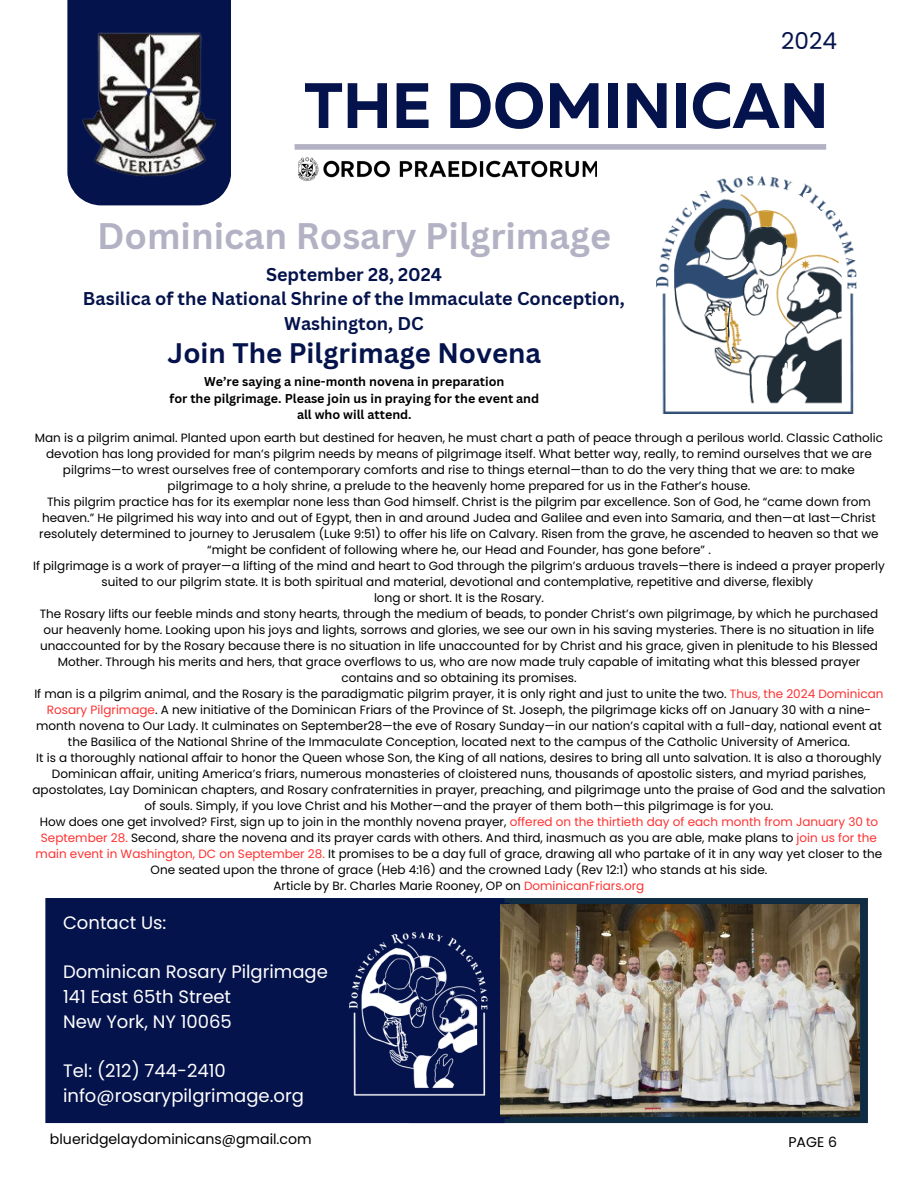
<style>
.page{position:relative;width:918px;height:1188px;background:#fff}
.page>*{position:absolute;margin:0;border:0;box-sizing:border-box;transform-origin:0 0}
.t1{font:700 64.05px "Muller";color:#05134c}
.t2{font:700 36px "Canva Sans";color:#b3b2c4}
.t3{font:700 27.6px "Canva Sans";color:#05134c}
.t4{font:23.1px "Poppins";color:#05134c}
.t5{font:18px/24.8px "Poppins";color:#fff}
.t6{font:700 18px/24.8px "Canva Sans";color:#05134c;text-align:center}
.t7{font:14.1px "Poppins";color:#000}
.t8{font:700 12.45px "Canva Sans";color:#000}
.t9{font:12px/16px "Poppins";color:#000;text-align:center}
.s1{color:#ff3131}
</style>
<div class="page">
<div style="left:67px;top:0;width:164px;height:205px;background:#05134c"></div>
<div style="left:295px;top:144px;width:531px;height:6px;background:#b3b2c4"></div>
<svg style="left:504px;top:898px;width:364px;height:225px;background:#172e40"></svg>
<img style="left:83px;top:24px;width:133px;height:157px">
<img style="left:656px;top:176px;width:201px;height:238px">
<img style="left:298px;top:158px;width:298px;height:22px">
<svg style="left:45px;top:898px;width:459px;height:225px;background:#111e54"></svg>
<img style="left:501px;top:905px;width:358px;height:211px">
<p class="t4" style="left:781px;top:25px;width:57px">2024</p>
<p class="t1" style="left:304px;top:79px;width:526px">THE DOMINICAN</p>
<p class="t2" style="left:97px;top:211px;width:516px">Dominican Rosary Pilgrimage</p>
<p class="t6" style="left:83px;top:261px;width:543px">September 28, 2024<br>Basilica of the National Shrine of the Immaculate Conception,<br>Washington, DC</p>
<p class="t3" style="left:168px;top:334px;width:375px">Join The Pilgrimage Novena</p>
<h4 class="t8" style="left:204px;top:372px;width:302px">We’re saying a nine-month novena in preparation</h4>
<h4 class="t8" style="left:169px;top:389px;width:371px">for the pilgrimage. Please join us in praying for the event and</h4>
<h4 class="t8" style="left:297px;top:406px;width:116px">all who will attend.</h4>
<h1 class="t9" style="left:35px;top:430px;width:850px">Man is a pilgrim animal. Planted upon earth but destined for heaven, he must chart a path of peace through a perilous world. Classic Catholic devotion has long provided for man’s pilgrim needs by means of pilgrimage itself. What better way, really, to remind ourselves that we are pilgrims—to wrest ourselves free of contemporary comforts and rise to things eternal—than to do the very thing that we are: to make pilgrimage to a holy shrine, a prelude to the heavenly home prepared for us in the Father’s house.</h1>
<p class="t9" style="left:39px;top:494px;width:841px">This pilgrim practice has for its exemplar none less than God himself. Christ is the pilgrim par excellence. Son of God, he “came down from heaven.” He pilgrimed his way into and out of Egypt, then in and around Judea and Galilee and even into Samaria, and then—at last—Christ resolutely determined to journey to Jerusalem (Luke 9:51) to offer his life on Calvary. Risen from the grave, he ascended to heaven so that we “might be confident of following where he, our Head and Founder, has gone before” .</p>
<p class="t9" style="left:33px;top:558px;width:853px">If pilgrimage is a work of prayer—a lifting of the mind and heart to God through the pilgrim’s arduous travels—there is indeed a prayer properly suited to our pilgrim state. It is both spiritual and material, devotional and contemplative, repetitive and diverse, flexibly</p>
<h3 class="t9" style="left:374px;top:590px;width:171px">long or short. It is the Rosary.</h3>
<p class="t9" style="left:40px;top:606px;width:840px">The Rosary lifts our feeble minds and stony hearts, through the medium of beads, to ponder Christ’s own pilgrimage, by which he purchased our heavenly home. Looking upon his joys and lights, sorrows and glories, we see our own in his saving mysteries. There is no situation in life unaccounted for by the Rosary because there is no situation in life unaccounted for by Christ and his grace, given in plenitude to his Blessed Mother. Through his merits and hers, that grace overflows to us, who are now made truly capable of imitating what this blessed prayer contains and so obtaining its promises.</p>
<p class="t9" style="left:34px;top:686px;width:851px">If man is a pilgrim animal, and the Rosary is the paradigmatic pilgrim prayer, it is only right and just to unite the two. <span class="s1">Thus, the 2024 Dominican Rosary Pilgrimage</span>. A new initiative of the Dominican Friars of the Province of St. Joseph, the pilgrimage kicks off on January 30 with a nine&shy;month novena to Our Lady. It culminates on September28—the eve of Rosary Sunday—in our nation’s capital with a full-day, national event at the Basilica of the National Shrine of the Immaculate Conception, located next to the campus of the Catholic University of America.</p>
<p class="t9" style="left:33px;top:750px;width:854px">It is a thoroughly national affair to honor the Queen whose Son, the King of all nations, desires to bring all unto salvation. It is also a thoroughly Dominican affair, uniting America’s friars, numerous monasteries of cloistered nuns, thousands of apostolic sisters, and myriad parishes, apostolates, Lay Dominican chapters, and Rosary confraternities in prayer, preaching, and pilgrimage unto the praise of God and the salvation of souls. Simply, if you love Christ and his Mother—and the prayer of them both—this pilgrimage is for you.</p>
<p class="t9" style="left:36px;top:814px;width:848px">How does one get involved? First, sign up to join in the monthly novena prayer, <span class="s1">offered on the thirtieth day of each month from January 30 to September 28.</span> Second, share the novena and its prayer cards with others. And third, inasmuch as you are able, make plans to <span class="s1">join us for the main event in Washington, DC on September 28.</span> It promises to be a day full of grace, drawing all who partake of it in any way yet closer to the One seated upon the throne of grace (Heb 4:16) and the crowned Lady (Rev 12:1) who stands at his side.</p>
<p class="t9" style="left:274px;top:878px;width:372px">Article by Br. Charles Marie Rooney, OP on <span class="s1">DominicanFriars.org</span></p>
<p class="t5" style="left:63px;top:910px;width:105px">Contact Us:</p>
<p class="t5" style="left:63px;top:960px;width:266px">Dominican Rosary Pilgrimage<br>141 East 65th Street<br>New York, NY 10065</p>
<p class="t5" style="left:63px;top:1059px;width:242px">Tel: (212) 744-2410 info@rosarypilgrimage.org</p>
<p class="t7" style="left:50px;top:1130px;width:263px">blueridgelaydominicans@gmail.com</p>
<p class="t7" style="left:788px;top:1132px;width:50px">PAGE 6</p>
</div>
